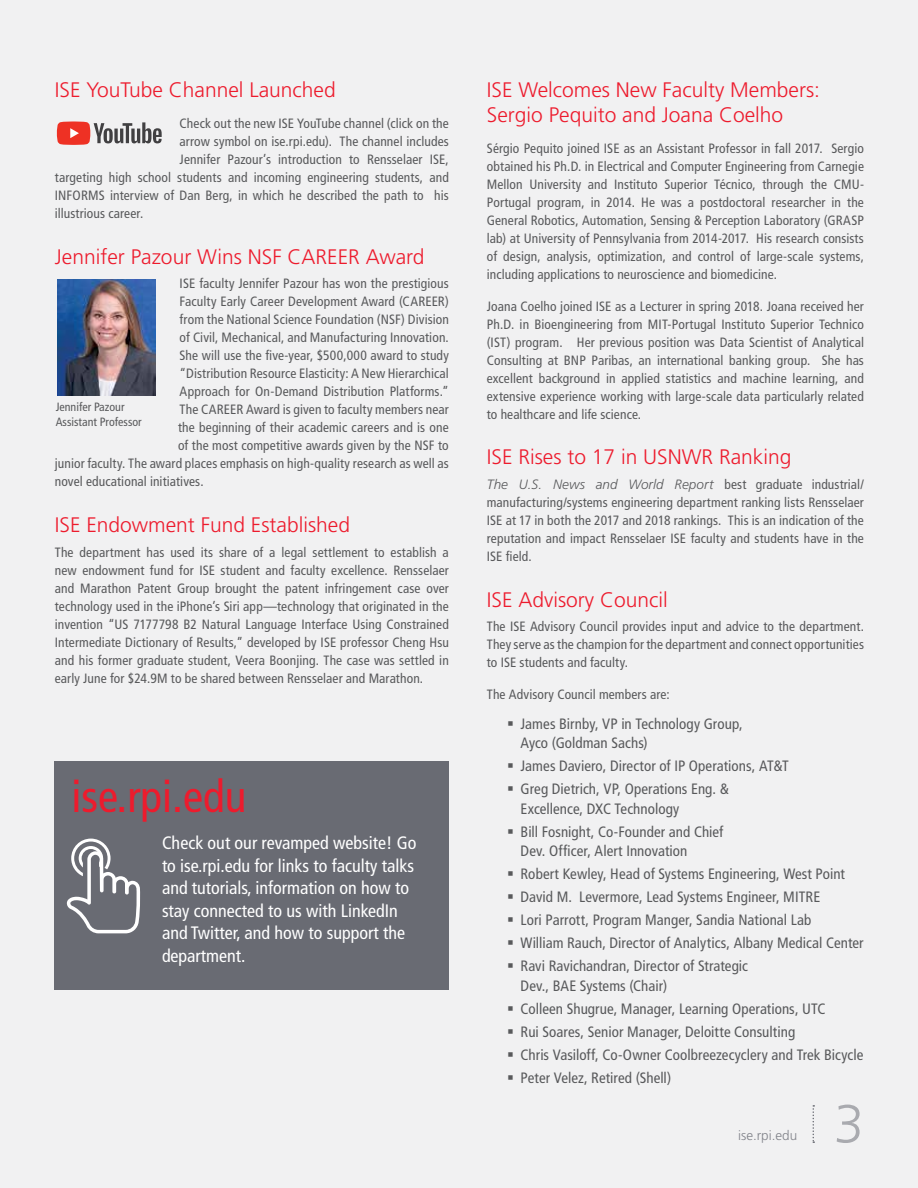
<style>
.page{position:relative;width:918px;height:1188px;background:#f1f1f2}
.page>*{position:absolute;margin:0;border:0;box-sizing:border-box;transform-origin:0 0}
.t1{font:300 54px "Frutiger LT Std";color:#a9aaaf}
.t2{font:condensed 45px "Frutiger LT Std";color:#ed1b2d}
.t3{font:300 21px/25.2px "Frutiger LT Std";color:#ed1b2d}
.t4{font:condensed 18px/22.5px "Frutiger LT Std";color:#fff}
.t5{font:condensed 15px/23px "Frutiger LT Std";letter-spacing:.005em;color:#58595b}
.t6{font:condensed 13.5px/18px "Frutiger LT Std";letter-spacing:.01em;color:#58595b;text-align:justify}
.t7{font:300 13.5px "Frutiger LT Std";letter-spacing:.005em;color:#81838a}
.t8{font:condensed 12px/15px "Frutiger LT Std";color:#58595b}
.s1{font-weight:300;font-style:italic;font-stretch:normal}
</style>
<div class="page">
<div style="left:55px;top:761px;width:394px;height:229px;background:#696b73"></div>
<svg style="left:67px;top:839px;width:74px;height:94px"></svg>
<svg style="left:57px;top:121px;width:105px;height:24px"></svg>
<img style="left:57px;top:280px;width:99px;height:116px">
<svg style="left:813px;top:1105px;width:1px;height:38px"></svg>
<h3 class="t3" style="left:55px;top:77px;width:282px">ISE YouTube Channel Launched</h3>
<p class="t6" style="left:180px;top:115px;width:271px">Check out the new ISE YouTube channel (click on the</p>
<p class="t6" style="left:180px;top:133px;width:271px">arrow symbol on ise.rpi.edu). The channel includes</p>
<p class="t6" style="left:180px;top:151px;width:271px">Jennifer Pazour’s introduction to Rensselaer ISE,</p>
<p class="t6" style="left:55px;top:169px;width:395px">targeting high school students and incoming engineering students, and</p>
<p class="t6" style="left:55px;top:187px;width:396px">INFORMS interview of Dan Berg, in which he described the path to his</p>
<p class="t6" style="left:55px;top:205px;width:90px">illustrious career.</p>
<h3 class="t3" style="left:55px;top:244px;width:371px">Jennifer Pazour Wins NSF CAREER Award</h3>
<p class="t6" style="left:180px;top:275px;width:271px">ISE faculty Jennifer Pazour has won the prestigious</p>
<p class="t6" style="left:180px;top:293px;width:271px">Faculty Early Career Development Award (CAREER)</p>
<p class="t6" style="left:180px;top:311px;width:271px">from the National Science Foundation (NSF) Division</p>
<p class="t6" style="left:180px;top:329px;width:271px">of Civil, Mechanical, and Manufacturing Innovation.</p>
<p class="t6" style="left:180px;top:347px;width:271px">She will use the five-year, $500,000 award to study</p>
<p class="t6" style="left:180px;top:365px;width:271px">“Distribution Resource Elasticity: A New Hierarchical</p>
<p class="t6" style="left:180px;top:383px;width:271px">Approach for On-Demand Distribution Platforms.”</p>
<p class="t6" style="left:180px;top:401px;width:271px">The CAREER Award is given to faculty members near</p>
<p class="t6" style="left:178px;top:419px;width:272px">the beginning of their academic careers and is one</p>
<p class="t6" style="left:178px;top:437px;width:272px">of the most competitive awards given by the NSF to</p>
<p class="t6" style="left:55px;top:455px;width:396px">junior faculty. The award places emphasis on high-quality research as well as</p>
<p class="t6" style="left:55px;top:473px;width:150px">novel educational initiatives.</p>
<h3 class="t3" style="left:55px;top:512px;width:297px">ISE Endowment Fund Established</h3>
<p class="t6" style="left:55px;top:543px;width:396px">The department has used its share of a legal settlement to establish a new endowment fund for ISE student and faculty excellence. Rensselaer and Marathon Patent Group brought the patent infringement case over technology used in the iPhone’s Siri app—technology that originated in the invention “US 7177798 B2 Natural Language Interface Using Constrained Intermediate Dictionary of Results,” developed by ISE professor Cheng Hsu and his former graduate student, Veera Boonjing. The case was settled in early June for $24.9M to be shared between Rensselaer and Marathon.</p>
<p class="t8" style="left:56px;top:400px;width:88px">Jennifer Pazour<br>Assistant Professor</p>
<h2 class="t2" style="left:72px;top:771px;width:176px">ise.rpi.edu</h2>
<h3 class="t4" style="left:162px;top:832px;width:256px">Check out our revamped website! Go to ise.rpi.edu for links to faculty talks and tutorials, information on how to stay connected to us with LinkedIn and Twitter, and how to support the department.</h3>
<h3 class="t3" style="left:487px;top:77px;width:335px">ISE Welcomes New Faculty Members:<br>Sergio Pequito and Joana Coelho</h3>
<p class="t6" style="left:487px;top:140px;width:379px">Sérgio Pequito joined ISE as an Assistant Professor in fall 2017. Sergio obtained his Ph.D. in Electrical and Computer Engineering from Carnegie Mellon University and Instituto Superior Técnico, through the CMU-Portugal program, in 2014. He was a postdoctoral researcher in the General Robotics, Automation, Sensing &amp; Perception Laboratory (GRASP lab) at University of Pennsylvania from 2014-2017. His research consists of design, analysis, optimization, and control of large-scale systems, including applications to neuroscience and biomedicine.</p>
<p class="t6" style="left:487px;top:297px;width:379px">Joana Coelho joined ISE as a Lecturer in spring 2018. Joana received her Ph.D. in Bioengineering from MIT-Portugal Instituto Superior Technico (IST) program. Her previous position was Data Scientist of Analytical Consulting at BNP Paribas, an international banking group. She has excellent background in applied statistics and machine learning, and extensive experience working with large-scale data particularly related to healthcare and life science.</p>
<h3 class="t3" style="left:487px;top:445px;width:306px">ISE Rises to 17 in USNWR Ranking</h3>
<p class="t6" style="left:487px;top:476px;width:379px"><span class="s1">The U.S. News and World Report</span> best graduate industrial/ manufacturing/systems engineering department ranking lists Rensselaer ISE at 17 in both the 2017 and 2018 rankings. This is an indication of the reputation and impact Rensselaer ISE faculty and students have in the ISE field.</p>
<h3 class="t3" style="left:487px;top:587px;width:182px">ISE Advisory Council</h3>
<p class="t6" style="left:487px;top:618px;width:379px">The ISE Advisory Council provides input and advice to the department.<br>They serve as the champion for the department and connect opportunities to ISE students and faculty.</p>
<p class="t6" style="left:487px;top:685px;width:184px">The Advisory Council members are:</p>
<p class="t5" style="left:521px;top:714px;width:224px;line-height:19.5px">James Birnby, VP in Technology Group,<br>Ayco (Goldman Sachs)</p>
<p class="t5" style="left:521px;top:755px;width:270px">James Daviero, Director of IP Operations, AT&amp;T<br>Greg Dietrich, VP, Operations Eng. &amp;</p>
<p class="t5" style="left:521px;top:797px;width:204px">Excellence, DXC Technology<br>Bill Fosnight, Co-Founder and Chief</p>
<p class="t5" style="left:521px;top:840px;width:345px">Dev. Officer, Alert Innovation<br>Robert Kewley, Head of Systems Engineering, West Point David M. Levermore, Lead Systems Engineer, MITRE<br>Lori Parrott, Program Manger, Sandia National Lab<br>William Rauch, Director of Analytics, Albany Medical Center Ravi Ravichandran, Director of Strategic</p>
<p class="t5" style="left:521px;top:974px;width:344px">Dev., BAE Systems (Chair)<br>Colleen Shugrue, Manager, Learning Operations, UTC<br>Rui Soares, Senior Manager, Deloitte Consulting<br>Chris Vasiloff, Co-Owner Coolbreezecyclery and Trek Bicycle Peter Velez, Retired (Shell)</p>
<p class="t7" style="left:738px;top:1128px;width:61px">ise.rpi.edu</p>
<h1 class="t1" style="left:834px;top:1093px;width:32px">3</h1>
</div>
